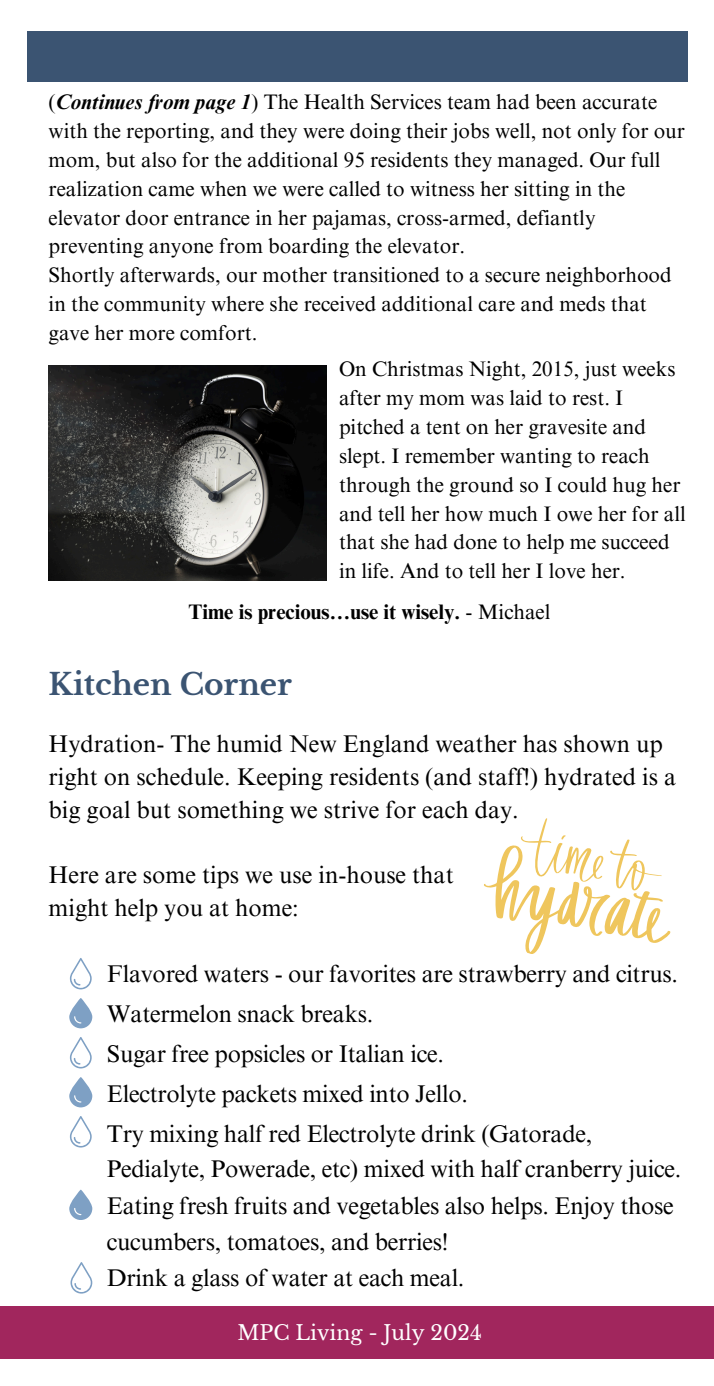
<style>
.page{position:relative;width:714px;height:1386px;background:#fff}
.page>*{position:absolute;margin:0;border:0;box-sizing:border-box;transform-origin:0 0}
.t1{font:700 29.57px "Libre Baskerville";color:#3b5472}
.t2{font:24.15px/32.9px "Times NRMT Pro";letter-spacing:-.01em;color:#000}
.t3{font:21px/28.9px "Times NRMT Pro";color:#000}
.t4{font:700 21px "Times NRMT Pro";color:#000}
.t5{font:20.3px "Libre Baskerville";color:#fff}
.s1{font-weight:700;font-style:italic}
.s2{font-weight:400}
</style>
<div class="page">
<div style="left:0;top:1306px;width:714px;height:53px;background:#a1265d"></div>
<div style="left:27px;top:32px;width:661px;height:50px;background:#3b5472"></div>
<img style="left:49px;top:366px;width:278px;height:215px">
<svg style="left:70px;top:958px;width:22px;height:31px"></svg>
<svg style="left:69px;top:998px;width:23px;height:30px"></svg>
<svg style="left:70px;top:1037px;width:22px;height:31px"></svg>
<svg style="left:69px;top:1077px;width:23px;height:30px"></svg>
<svg style="left:70px;top:1116px;width:22px;height:31px"></svg>
<svg style="left:69px;top:1190px;width:23px;height:30px"></svg>
<svg style="left:71px;top:1262px;width:21px;height:32px"></svg>
<svg style="left:484px;top:818px;width:187px;height:136px"></svg>
<p class="t3" style="left:49px;top:90px;width:638px">(<span class="s1">Continues from page 1</span>) The Health Services team had been accurate with the reporting, and they were doing their jobs well, not only for our mom, but also for the additional 95 residents they managed. Our full realization came when we were called to witness her sitting in the elevator door entrance in her pajamas, cross-armed, defiantly preventing anyone from boarding the elevator.</p>
<p class="t3" style="left:49px;top:263px;width:625px">Shortly afterwards, our mother transitioned to a secure neighborhood in the community where she received additional care and meds that gave her more comfort.</p>
<h2 class="t3" style="left:339px;top:357px;width:348px">On Christmas Night, 2015, just weeks after my mom was laid to rest. I pitched a tent on her gravesite and slept. I remember wanting to reach through the ground so I could hug her and tell her how much I owe her for all that she had done to help me succeed in life. And to tell her I love her.</h2>
<p class="t4" style="left:188px;top:604px;width:364px">Time is precious…use it wisely. <span class="s2">- Michael</span></p>
<p class="t1" style="left:49px;top:667px;width:245px">Kitchen Corner</p>
<h1 class="t2" style="left:49px;top:731px;width:629px">Hydration- The humid New England weather has shown up right on schedule. Keeping residents (and staff!) hydrated is a big goal but something we strive for each day.</h1>
<h2 class="t2" style="left:49px;top:862px;width:407px">Here are some tips we use in-house that might help you at home:</h2>
<p class="t2" style="left:107px;top:960px;width:573px">Flavored waters - our favorites are strawberry and citrus.</p>
<h2 class="t2" style="left:107px;top:1000px;width:268px">Watermelon snack breaks.</h2>
<p class="t2" style="left:107px;top:1040px;width:338px">Sugar free popsicles or Italian ice.</p>
<h2 class="t2" style="left:107px;top:1081px;width:363px">Electrolyte packets mixed into Jello.</h2>
<p class="t2" style="left:107px;top:1119px;width:576px;line-height:35.4px">Try mixing half red Electrolyte drink (Gatorade,<br>Pedialyte, Powerade, etc) mixed with half cranberry juice.</p>
<h2 class="t2" style="left:107px;top:1191px;width:568px;line-height:35.4px">Eating fresh fruits and vegetables also helps. Enjoy those cucumbers, tomatoes, and berries!</h2>
<p class="t2" style="left:107px;top:1264px;width:359px">Drink a glass of water at each meal.</p>
<p class="t5" style="left:237px;top:1320px;width:246px">MPC Living - July 2024</p>
</div>
